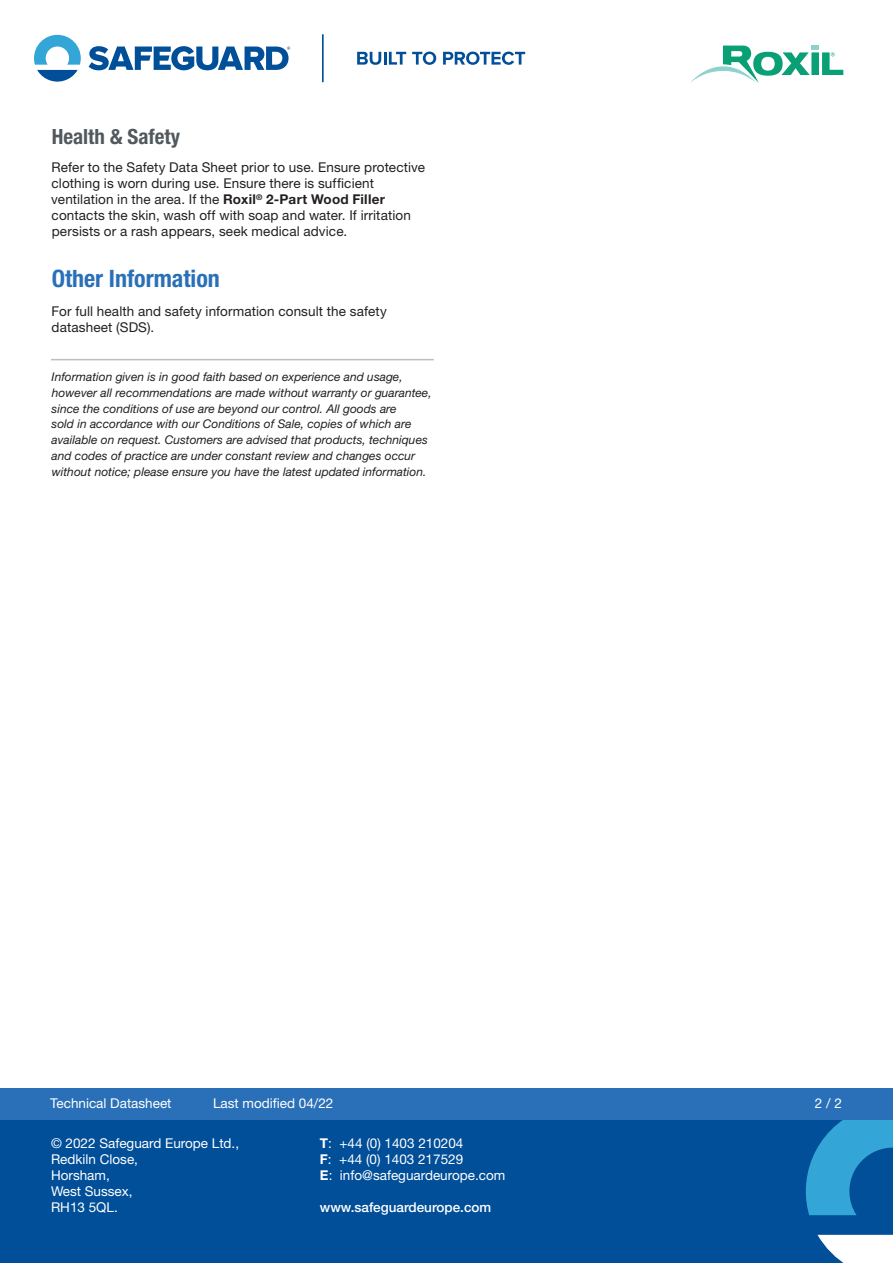
<style>
.page{position:relative;width:893px;height:1263px;background:#fff}
.page>*{position:absolute;margin:0;border:0;box-sizing:border-box;transform-origin:0 0}
.t1{font:700 condensed 24px "Helvetica Neue LT Std";color:#2a70b8}
.t2{font:700 condensed 21px "Helvetica Neue LT Std";color:#51595e}
.t3{font:13.5px/15.9px "Helvetica Neue LT Std";letter-spacing:.01em;color:#231f20}
.t4{font:13.5px/15.9px "Helvetica Neue LT Std";color:#fff}
.t5{font:500 13.5px "Helvetica Neue LT Std";color:#fff}
.t6{font:italic 12px/15.9px "Helvetica Neue LT Std";color:#231f20}
.s1{font-weight:700}
</style>
<div class="page">
<div style="left:0;top:1103px;width:893px;height:160px;background:#014e99"></div>
<svg style="left:817px;top:1235px;width:76px;height:28px;background:#d7e3ef"></svg>
<svg style="left:806px;top:1119px;width:87px;height:96px"></svg>
<div style="left:0;top:1087px;width:893px;height:32px;background:#2a70b8"></div>
<svg style="left:357px;top:52px;width:49px;height:13px"></svg>
<svg style="left:412px;top:52px;width:24px;height:13px"></svg>
<svg style="left:443px;top:52px;width:82px;height:13px"></svg>
<svg style="left:89px;top:46px;width:201px;height:24px"></svg>
<svg style="left:34px;top:35px;width:47px;height:47px"></svg>
<hr style="left:322px;top:35px;width:2px;height:47px;background:#014e99">
<svg style="left:690px;top:46px;width:153px;height:37px"></svg>
<hr style="left:51px;top:359px;width:383px;height:1px;background:#bcbdc0">
<h2 class="t2" style="left:52px;top:123px;width:130px">Health &amp; Safety</h2>
<p class="t3" style="left:51px;top:159px;width:375px">Refer to the Safety Data Sheet prior to use. Ensure protective clothing is worn during use. Ensure there is sufficient ventilation in the area. If the <span class="s1">Roxil</span><sup>®</sup> <span class="s1">2-Part Wood Filler </span>contacts the skin, wash off with soap and water. If irritation persists or a rash appears, seek medical advice.</p>
<h1 class="t1" style="left:52px;top:264px;width:170px">Other Information</h1>
<p class="t3" style="left:52px;top:303px;width:337px">For full health and safety information consult the safety datasheet (SDS).</p>
<p class="t6" style="left:52px;top:368px;width:382px">Information given is in good faith based on experience and usage, however all recommendations are made without warranty or guarantee, since the conditions of use are beyond our control. All goods are<br>sold in accordance with our Conditions of Sale, copies of which are available on request. Customers are advised that products, techniques and codes of practice are under constant review and changes occur without notice; please ensure you have the latest updated information.</p>
<p class="t4" style="left:50px;top:1095px;width:123px">Technical Datasheet</p>
<p class="t4" style="left:213px;top:1095px;width:122px">Last modified 04/22</p>
<p class="t4" style="left:815px;top:1095px;width:29px">2 / 2</p>
<p class="t4" style="left:51px;top:1135px;width:190px">© 2022 Safeguard Europe Ltd.,<br>Redkiln Close,<br>Horsham,<br>West Sussex,<br>RH13 5QL.</p>
<p class="t4" style="left:320px;top:1135px;width:187px"><span class="s1">T</span>: +44 (0) 1403 210204<br><span class="s1">F</span>: +44 (0) 1403 217529<br><span class="s1">E</span>: info@safeguardeurope.com</p>
<p class="t5" style="left:320px;top:1199px;width:173px">www.safeguardeurope.com</p>
</div>
